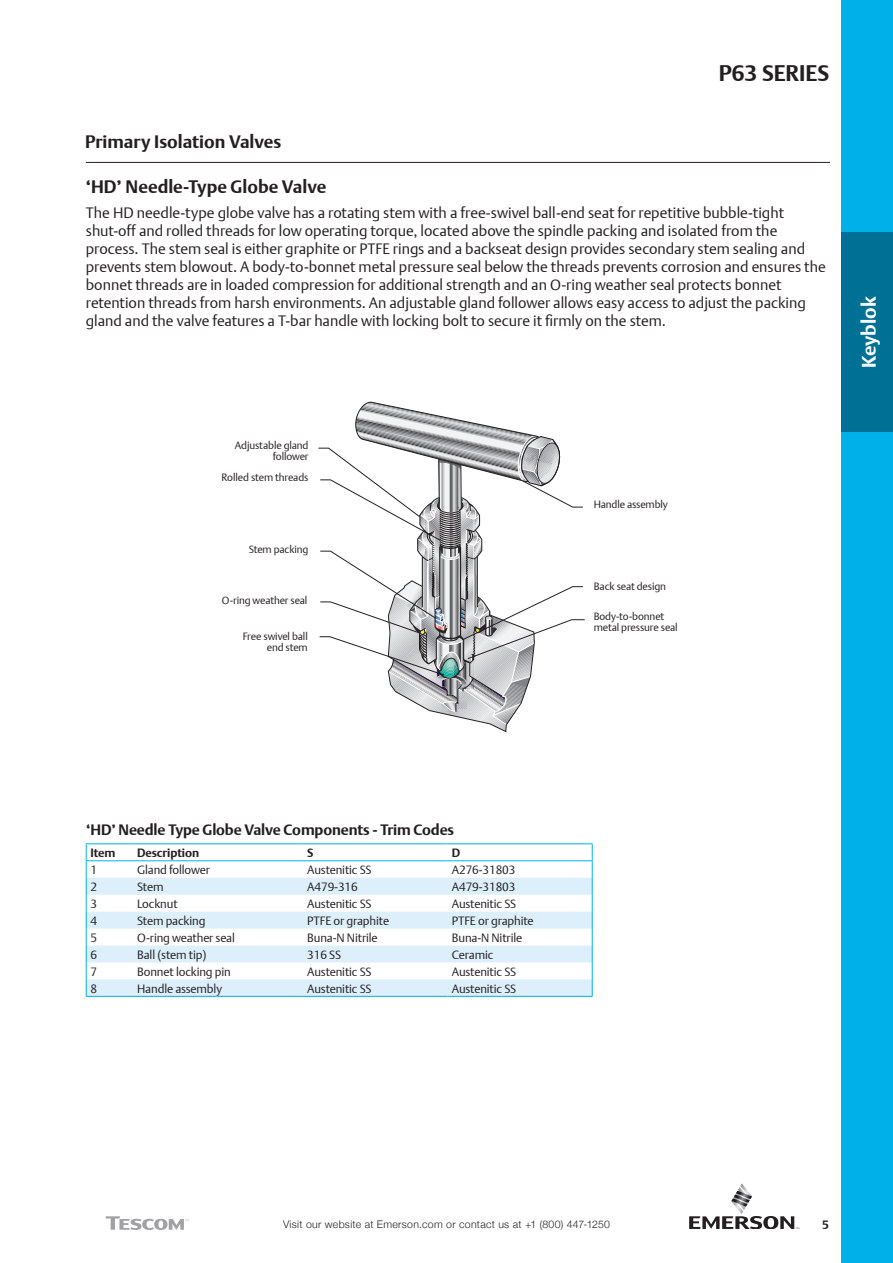
<style>
.page{position:relative;width:893px;height:1263px;background:#fff}
.page>*{position:absolute;margin:0;border:0;box-sizing:border-box;transform-origin:0 0}
.t1{font:700 22.5px "DTL Argo T";color:#231f20}
.t2{font:700 19.5px "DTL Argo T";color:#fff}
.t3{font:700 18px "DTL Argo T";color:#231f20}
.t4{font:15px/18px "DTL Argo T Light";color:#231f20}
.t5{font:700 15px "DTL Argo T";letter-spacing:-.01em;color:#231f20}
.t6{font:12px "DTL Argo T Light";letter-spacing:-.01em;color:#231f20}
.t7{font:700 12px "DTL Argo T";letter-spacing:-.01em;color:#231f20}
.t8{font:10.5px/11.2px "DTL Argo T Light";letter-spacing:-.01em;color:#231f20;text-align:right}
.t9{font:300 10.5px "Helvetica Neue";letter-spacing:.03em;color:#231f20}
</style>
<div class="page">
<div style="left:842px;top:0;width:51px;height:1263px;background:#00b0e9"></div>
<svg style="left:689px;top:1183px;width:110px;height:46px"></svg>
<hr style="left:86px;top:162px;width:744px;height:1px;background:#231f20">
<svg style="left:106px;top:1216px;width:83px;height:14px"></svg>
<div style="left:842px;top:233px;width:51px;height:199px;background:#007095"></div>
<svg style="left:87px;top:878px;width:505px;height:118px;fill:#dceffa"></svg>
<hr style="left:86px;top:996px;width:47px;height:1px;background:#00b0e9">
<hr style="left:133px;top:996px;width:170px;height:1px;background:#00b0e9">
<hr style="left:303px;top:996px;width:145px;height:1px;background:#00b0e9">
<hr style="left:448px;top:996px;width:145px;height:1px;background:#00b0e9">
<hr style="left:86px;top:843px;width:47px;height:1px;background:#00b0e9">
<svg style="left:86px;top:844px;width:1px;height:152px"></svg>
<hr style="left:133px;top:843px;width:170px;height:1px;background:#00b0e9">
<hr style="left:303px;top:843px;width:145px;height:1px;background:#00b0e9">
<hr style="left:448px;top:843px;width:145px;height:1px;background:#00b0e9">
<svg style="left:592px;top:844px;width:1px;height:152px"></svg>
<hr style="left:86px;top:860px;width:47px;height:1px;background:#00b0e9">
<hr style="left:133px;top:860px;width:170px;height:1px;background:#00b0e9">
<hr style="left:303px;top:860px;width:145px;height:1px;background:#00b0e9">
<hr style="left:448px;top:860px;width:145px;height:1px;background:#00b0e9">
<svg style="left:355px;top:401px;width:200px;height:331px"></svg>
<svg style="left:318px;top:441px;width:267px;height:235px"></svg>
<p class="t3" style="left:85px;top:131px;width:198px">Primary Isolation Valves</p>
<h1 class="t1" style="left:719px;top:60px;width:112px">P63 SERIES</h1>
<p class="t3" style="left:86px;top:176px;width:242px">‘HD’ Needle-Type Globe Valve</p>
<p class="t4" style="left:86px;top:203px;width:741px">The HD needle-type globe valve has a rotating stem with a free-swivel ball-end seat for repetitive bubble-tight shut-off and rolled threads for low operating torque, located above the spindle packing and isolated from the process. The stem seal is either graphite or PTFE rings and a backseat design provides secondary stem sealing and prevents stem blowout. A body-to-bonnet metal pressure seal below the threads prevents corrosion and ensures the bonnet threads are in loaded compression for additional strength and an O-ring weather seal protects bonnet retention threads from harsh environments. An adjustable gland follower allows easy access to adjust the packing gland and the valve features a T-bar handle with locking bolt to secure it firmly on the stem.</p>
<p class="t8" style="left:235px;top:439px;width:75px">Adjustable gland follower</p>
<p class="t8" style="left:222px;top:471px;width:88px">Rolled stem threads</p>
<p class="t8" style="left:249px;top:543px;width:61px">Stem packing</p>
<p class="t8" style="left:222px;top:595px;width:87px">O-ring weather seal</p>
<p class="t8" style="left:243px;top:630px;width:67px">Free swivel ball end stem</p>
<p class="t8" style="left:594px;top:499px;width:76px">Handle assembly</p>
<p class="t8" style="left:594px;top:581px;width:74px">Back seat design</p>
<p class="t8" style="left:594px;top:610px;width:86px;text-align:left">Body-to-bonnet metal pressure seal</p>
<h2 class="t2" style="left:857px;top:368px;width:73px;rotate:-90deg">Keyblok</h2>
<p class="t5" style="left:86px;top:821px;width:369px">‘HD’ Needle Type Globe Valve Components - Trim Codes</p>
<p class="t7" style="left:90px;top:845px;width:27px">Item</p>
<p class="t7" style="left:137px;top:845px;width:63px">Description</p>
<p class="t7" style="left:307px;top:845px;width:8px">S</p>
<p class="t7" style="left:452px;top:845px;width:10px">D</p>
<p class="t6" style="left:90px;top:862px;width:8px">1</p>
<p class="t6" style="left:137px;top:862px;width:74px">Gland follower</p>
<p class="t6" style="left:307px;top:862px;width:66px">Austenitic SS</p>
<p class="t6" style="left:452px;top:862px;width:65px">A276-31803</p>
<p class="t6" style="left:90px;top:879px;width:8px">2</p>
<p class="t6" style="left:137px;top:879px;width:28px">Stem</p>
<p class="t6" style="left:307px;top:879px;width:52px">A479-316</p>
<p class="t6" style="left:452px;top:879px;width:65px">A479-31803</p>
<p class="t6" style="left:90px;top:896px;width:8px">3</p>
<p class="t6" style="left:137px;top:896px;width:42px">Locknut</p>
<p class="t6" style="left:307px;top:896px;width:66px">Austenitic SS</p>
<p class="t6" style="left:452px;top:896px;width:66px">Austenitic SS</p>
<p class="t6" style="left:90px;top:913px;width:8px">4</p>
<p class="t6" style="left:137px;top:913px;width:70px">Stem packing</p>
<p class="t6" style="left:307px;top:913px;width:83px">PTFE or graphite</p>
<p class="t6" style="left:452px;top:913px;width:83px">PTFE or graphite</p>
<p class="t6" style="left:90px;top:930px;width:8px">5</p>
<p class="t6" style="left:137px;top:930px;width:99px">O-ring weather seal</p>
<p class="t6" style="left:307px;top:930px;width:72px">Buna-N Nitrile</p>
<p class="t6" style="left:452px;top:930px;width:72px">Buna-N Nitrile</p>
<p class="t6" style="left:90px;top:947px;width:8px">6</p>
<p class="t6" style="left:137px;top:947px;width:71px">Ball (stem tip)</p>
<p class="t6" style="left:307px;top:947px;width:35px">316 SS</p>
<p class="t6" style="left:452px;top:947px;width:43px">Ceramic</p>
<p class="t6" style="left:90px;top:964px;width:8px">7</p>
<p class="t6" style="left:137px;top:964px;width:95px">Bonnet locking pin</p>
<p class="t6" style="left:307px;top:964px;width:66px">Austenitic SS</p>
<p class="t6" style="left:452px;top:964px;width:66px">Austenitic SS</p>
<p class="t6" style="left:90px;top:981px;width:8px">8</p>
<p class="t6" style="left:137px;top:981px;width:86px">Handle assembly</p>
<p class="t6" style="left:307px;top:981px;width:66px">Austenitic SS</p>
<p class="t6" style="left:452px;top:981px;width:66px">Austenitic SS</p>
<p class="t9" style="left:283px;top:1216px;width:328px">Visit our website at Emerson.com or contact us at +1 (800) 447-1250</p>
<p class="t7" style="left:822px;top:1217px;width:8px">5</p>
</div>
